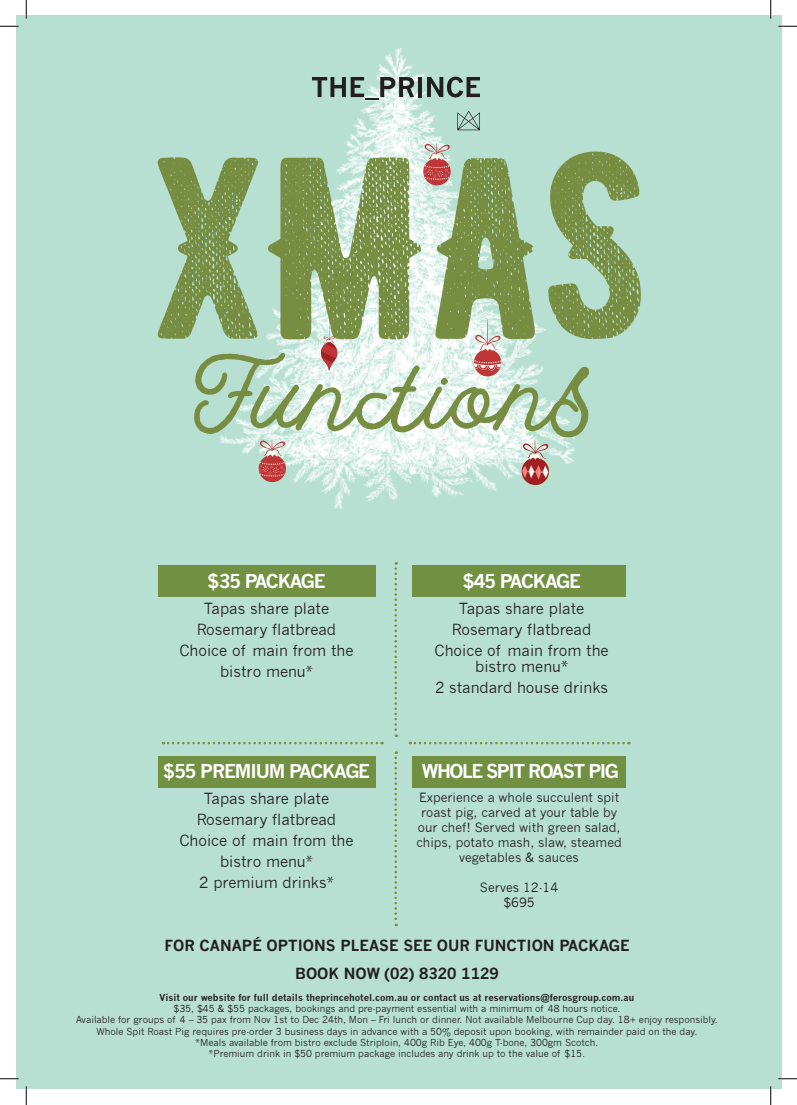
<style>
.page{position:relative;width:797px;height:1105px;background:#fff}
.page>*{position:absolute;margin:0;border:0;box-sizing:border-box;transform-origin:0 0}
.t1{font:258.5px "BERNIER Distressed";color:#778d42}
.t2{font:134.88px "Lineton Script";color:#778d42}
.t3{font:700 18.75px "News Gothic";letter-spacing:-.06em;color:#fff}
.t4{font:700 18.75px "News Gothic";letter-spacing:-.08em;color:#fff}
.t5{font:15px/21px "News Gothic";color:#231f20;text-align:center}
.t6{font:700 15px "News Gothic";color:#231f20}
.t7{font:12.5px/15px "News Gothic";color:#231f20;text-align:center}
.t8{font:9.38px/11.2px "News Gothic";color:#231f20;text-align:center}
.t9{font:700 9.38px "News Gothic";color:#231f20}
</style>
<div class="page">
<div style="left:16px;top:16px;width:765px;height:1073px;background:#b7e0d2"></div>
<img style="left:220px;top:48px;width:356px;height:461px">
<svg style="left:321px;top:314px;width:16px;height:56px"></svg>
<svg style="left:312px;top:77px;width:102px;height:23px"></svg>
<hr style="left:418px;top:77px;width:4px;height:20px;background:#231f20">
<svg style="left:427px;top:77px;width:53px;height:20px"></svg>
<svg style="left:457px;top:111px;width:23px;height:19px"></svg>
<div style="left:474px;top:349px;width:27px;height:27px;background:#bf3636;border-radius:50%"></div>
<svg style="left:474px;top:360px;width:27px;height:11px"></svg>
<svg style="left:475px;top:319px;width:26px;height:32px"></svg>
<svg style="left:259px;top:455px;width:27px;height:27px"></svg>
<svg style="left:259px;top:440px;width:27px;height:36px"></svg>
<div style="left:423px;top:158px;width:27px;height:27px;background:#bf3636;border-radius:50%"></div>
<svg style="left:424px;top:143px;width:26px;height:37px"></svg>
<div style="left:521px;top:458px;width:28px;height:27px;background:#a11f21;border-radius:50%"></div>
<svg style="left:522px;top:440px;width:27px;height:40px"></svg>
<svg style="left:394px;top:562px;width:3px;height:175px"></svg>
<div style="left:158px;top:565px;width:217px;height:32px;background:#719041"></div>
<div style="left:412px;top:565px;width:214px;height:32px;background:#719041"></div>
<div style="left:158px;top:756px;width:217px;height:32px;background:#719041"></div>
<div style="left:412px;top:756px;width:214px;height:32px;background:#719041"></div>
<svg style="left:394px;top:751px;width:3px;height:175px"></svg>
<svg style="left:410px;top:742px;width:219px;height:2px"></svg>
<svg style="left:163px;top:742px;width:219px;height:2px"></svg>
<svg style="left:0;top:25px;width:19px;height:2px"></svg>
<svg style="left:778px;top:25px;width:19px;height:2px"></svg>
<svg style="left:0;top:1078px;width:19px;height:1px"></svg>
<svg style="left:778px;top:1078px;width:19px;height:1px"></svg>
<svg style="left:25px;top:0;width:2px;height:19px"></svg>
<svg style="left:25px;top:1086px;width:2px;height:19px"></svg>
<svg style="left:770px;top:0;width:1px;height:19px"></svg>
<svg style="left:770px;top:1086px;width:1px;height:19px"></svg>
<p class="t1" style="left:146px;top:85px;width:505px">XMAS</p>
<p class="t2" style="left:198px;top:318px;width:402px">Functions</p>
<p class="t3" style="left:207px;top:569px;width:120px">$35 PACKAGE</p>
<p class="t5" style="left:204px;top:598px;width:127px">Tapas share plate</p>
<p class="t5" style="left:197px;top:619px;width:141px">Rosemary flatbread</p>
<p class="t5" style="left:179px;top:640px;width:176px">Choice of main from the bistro menu*</p>
<p class="t3" style="left:163px;top:760px;width:209px">$55 PREMIUM PACKAGE</p>
<p class="t5" style="left:204px;top:788px;width:127px">Tapas share plate</p>
<p class="t5" style="left:197px;top:809px;width:141px">Rosemary flatbread</p>
<p class="t5" style="left:179px;top:830px;width:176px">Choice of main from the bistro menu*</p>
<p class="t5" style="left:199px;top:872px;width:136px">2 premium drinks*</p>
<p class="t3" style="left:462px;top:569px;width:120px">$45 PACKAGE</p>
<p class="t5" style="left:459px;top:598px;width:127px">Tapas share plate</p>
<p class="t5" style="left:452px;top:619px;width:141px">Rosemary flatbread</p>
<p class="t5" style="left:434px;top:642px;width:176px;line-height:16px">Choice of main from the bistro menu*</p>
<p class="t5" style="left:435px;top:677px;width:175px">2 standard house drinks</p>
<p class="t4" style="left:422px;top:760px;width:198px">WHOLE SPIT ROAST PIG</p>
<p class="t7" style="left:416px;top:790px;width:207px">Experience a whole succulent spit roast pig, carved at your table by our chef! Served with green salad, chips, potato mash, slaw, steamed vegetables &amp; sauces</p>
<p class="t7" style="left:480px;top:880px;width:80px">Serves 12-14</p>
<p class="t7" style="left:503px;top:895px;width:33px">$695</p>
<p class="t6" style="left:164px;top:936px;width:466px">FOR CANAPÉ OPTIONS PLEASE SEE OUR FUNCTION PACKAGE</p>
<p class="t6" style="left:295px;top:964px;width:205px">BOOK NOW (02) 8320 1129</p>
<p class="t9" style="left:160px;top:992px;width:476px">Visit our website for full details theprincehotel.com.au or contact us at reservations@ferosgroup.com.au</p>
<p class="t8" style="left:76px;top:1003px;width:643px">$35, $45 &amp; $55 packages, bookings and pre-payment essential with a minimum of 48 hours notice.<br>Available for groups of 4 – 35 pax from Nov 1st to Dec 24th, Mon – Fri lunch or dinner. Not available Melbourne Cup day. 18+ enjoy responsibly.</p>
<p class="t8" style="left:97px;top:1026px;width:602px">Whole Spit Roast Pig requires pre-order 3 business days in advance with a 50% deposit upon booking, with remainder paid on the day.</p>
<p class="t8" style="left:196px;top:1037px;width:404px">*Meals available from bistro exclude Striploin, 400g Rib Eye, 400g T-bone, 300gm Scotch.</p>
<p class="t8" style="left:209px;top:1048px;width:377px">*Premium drink in $50 premium package includes any drink up to the value of $15.</p>
</div>
